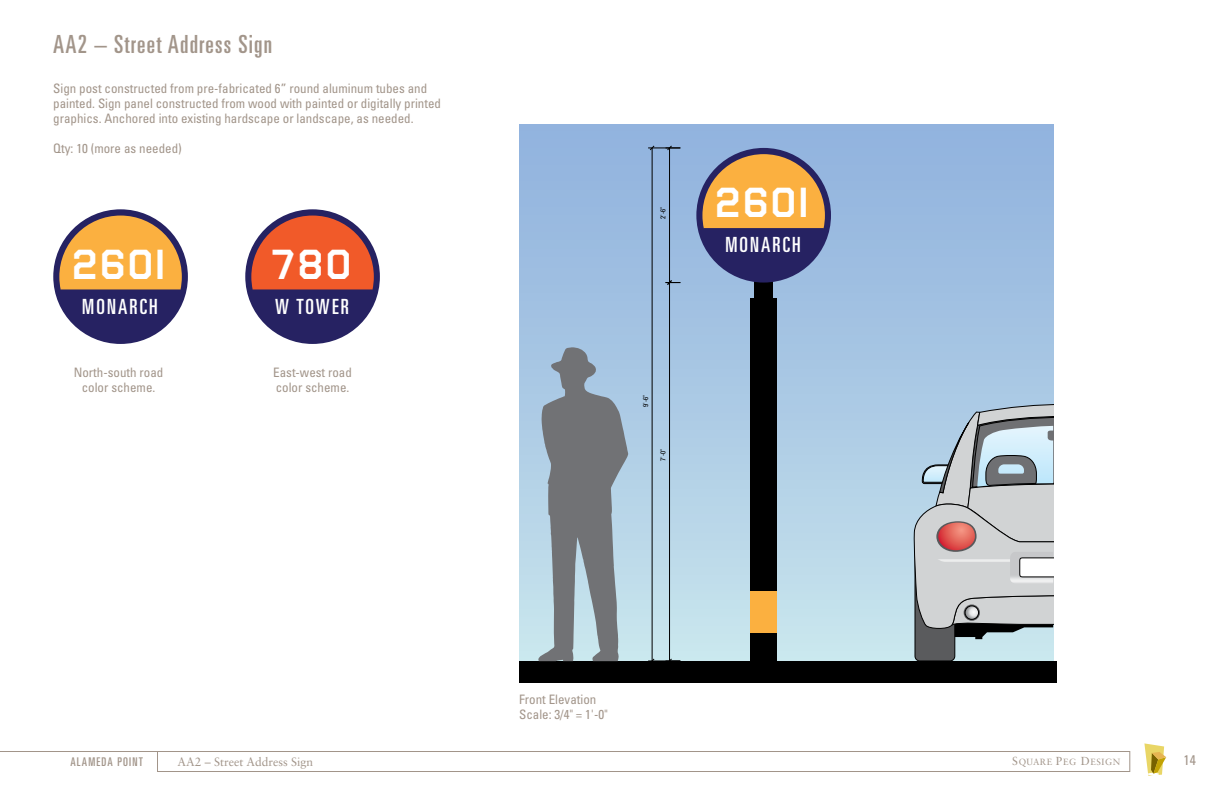
<style>
.page{position:relative;width:1224px;height:792px;background:#fff}
.page>*{position:absolute;margin:0;border:0;box-sizing:border-box;transform-origin:0 0}
.t1{font:40px "Airborne Pilot";letter-spacing:.06em;color:#fff}
.t2{font:ultra-condensed 25px "Univers";letter-spacing:.05em;color:#a2958a}
.t3{font:ultra-condensed 20.9px "Univers";letter-spacing:.1em;color:#fff}
.t4{font:condensed 14px "Univers";color:#a2958a}
.t5{font:condensed 13px/15px "Univers";color:#a2958a}
.t6{font:12px "Sabon";color:#a2958a}
.t7{font:ultra-condensed 12px "Univers";letter-spacing:.1em;color:#a2958a}
.t8{font:9px "Sabon";letter-spacing:.065em;color:#a2958a}
.t9{font:condensed 7px "Univers";color:#000}
.s1{font-size:11.6px}
</style>
<div class="page">
<div style="left:519px;top:124px;width:534px;height:537px;background:linear-gradient(to bottom,#8eb0dd,#c8e4ec)"></div>
<div style="left:754px;top:239px;width:18px;height:403px;background:#000"></div>
<div style="left:750px;top:299px;width:26px;height:367px;background:#000"></div>
<div style="left:696px;top:148px;width:135px;height:135px;background:#262262;border-radius:50%"></div>
<div style="left:750px;top:591px;width:26px;height:42px;background:#fbb040"></div>
<div style="left:519px;top:661px;width:538px;height:21px;background:#000"></div>
<svg style="left:538px;top:347px;width:90px;height:314px;background:#8c99a2"></svg>
<div style="left:915px;top:549px;width:40px;height:112px;background:#5a5b5d;border-radius:5px"></div>
<div style="left:915px;top:549px;width:40px;height:112px;border:1px solid #000;border-radius:5px"></div>
<svg style="left:914px;top:402px;width:139px;height:237px;background:#b5bac0"></svg>
<svg style="left:0;top:751px;width:1130px;height:21px"></svg>
<svg style="left:1144px;top:743px;width:22px;height:33px"></svg>
<svg style="left:702px;top:154px;width:123px;height:123px"></svg>
<hr style="left:648px;top:148px;width:32px;height:1px;background:#000">
<hr style="left:652px;top:148px;width:1px;height:513px;background:#000">
<svg style="left:649px;top:145px;width:6px;height:6px"></svg>
<svg style="left:649px;top:658px;width:6px;height:3px"></svg>
<hr style="left:669px;top:148px;width:1px;height:135px;background:#000">
<svg style="left:666px;top:145px;width:14px;height:6px"></svg>
<hr style="left:669px;top:283px;width:1px;height:378px;background:#000">
<svg style="left:666px;top:280px;width:14px;height:5px"></svg>
<svg style="left:666px;top:658px;width:14px;height:3px"></svg>
<div style="left:53px;top:209px;width:135px;height:135px;background:#262262;border-radius:50%"></div>
<svg style="left:59px;top:216px;width:123px;height:122px"></svg>
<div style="left:245px;top:209px;width:135px;height:135px;background:#262262;border-radius:50%"></div>
<svg style="left:251px;top:216px;width:123px;height:122px"></svg>
<h2 class="t2" style="left:53px;top:30px;width:220px">AA2 – Street Address Sign</h2>
<p class="t5" style="left:53px;top:80px;width:389px">Sign post constructed from pre-fabricated 6” round aluminum tubes and painted. Sign panel constructed from wood with painted or digitally printed graphics. Anchored into existing hardscape or landscape, as needed.</p>
<p class="t5" style="left:53px;top:140px;width:130px">Qty: 10 (more as needed)</p>
<h1 class="t1" style="left:72px;top:243px;width:94px">2601</h1>
<h3 class="t3" style="left:82px;top:295px;width:77px">MONARCH</h3>
<h1 class="t1" style="left:270px;top:243px;width:83px">780</h1>
<h3 class="t3" style="left:275px;top:295px;width:75px">W TOWER</h3>
<p class="t5" style="left:74px;top:365px;width:91px;text-align:center">North-south road color scheme.</p>
<p class="t5" style="left:273px;top:365px;width:80px">East-west road color scheme.</p>
<p class="t9" style="left:659px;top:219px;width:14px;rotate:-90deg">2'-6"</p>
<h1 class="t1" style="left:715px;top:182px;width:94px">2601</h1>
<h3 class="t3" style="left:725px;top:233px;width:77px">MONARCH</h3>
<p class="t9" style="left:641px;top:407px;width:14px;rotate:-90deg">9'-6"</p>
<p class="t9" style="left:659px;top:461px;width:14px;rotate:-90deg">7'-0"</p>
<p class="t5" style="left:519px;top:692px;width:90px">Front Elevation<br>Scale: 3/4" = 1'-0"</p>
<p class="t7" style="left:70px;top:755px;width:74px">ALAMEDA POINT</p>
<p class="t6" style="left:178px;top:755px;width:137px">AA2 – Street Address Sign</p>
<p class="t8" style="left:1012px;top:757px;width:109px"><span class="s1">S</span>QUARE <span class="s1">P</span>EG <span class="s1">D</span>ESIGN</p>
<p class="t4" style="left:1184px;top:751px;width:14px">14</p>
</div>
